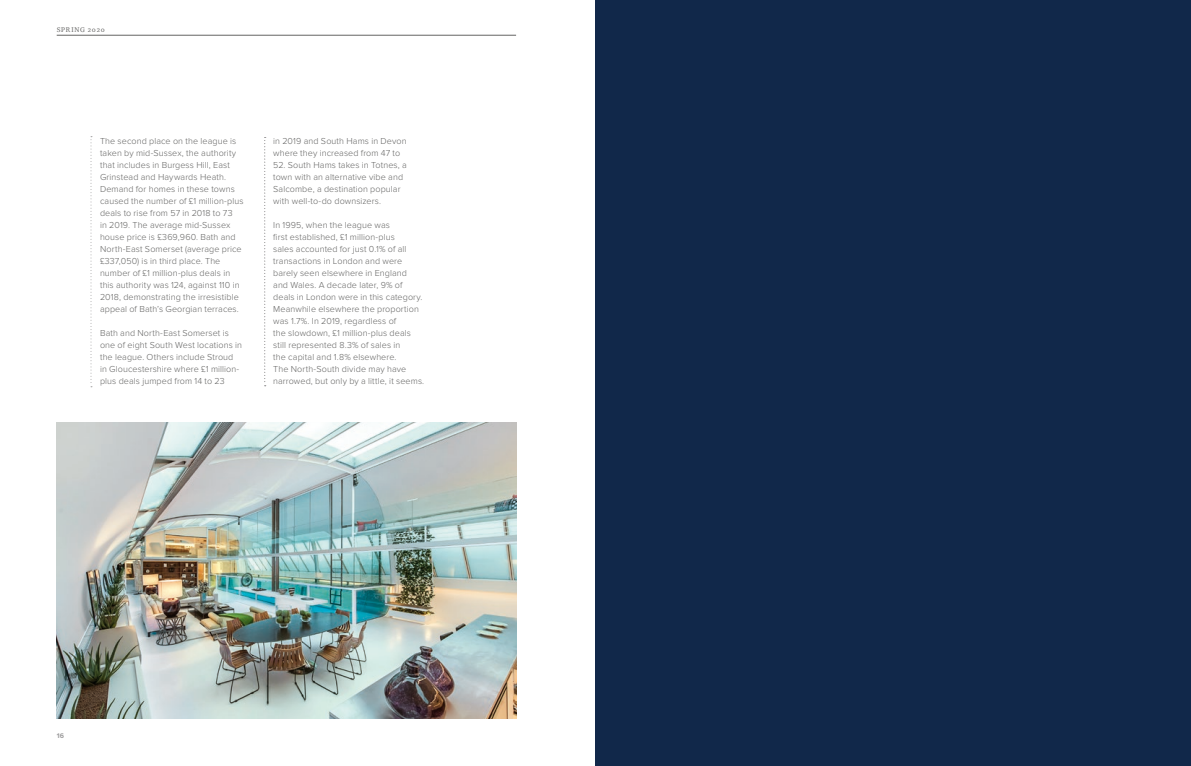
<style>
.page{position:relative;width:1191px;height:766px;background:#fff}
.page>*{position:absolute;margin:0;border:0;box-sizing:border-box;transform-origin:0 0}
.t1{font:300 9px/12px "Proxima Nova";letter-spacing:.01em;color:#646463}
.t2{font:7px "Charter ITC Regu OS";letter-spacing:.1em;color:#646463}
.t3{font:700 7px "Proxima Nova";color:#9e9d9e}
</style>
<div class="page">
<div style="left:595px;top:0;width:596px;height:765px;background:#11284a"></div>
<svg style="left:90px;top:136px;width:2px;height:251px"></svg>
<img style="left:57px;top:422px;width:459px;height:296px">
<hr style="left:57px;top:35px;width:459px;height:1px;background:#646463">
<svg style="left:264px;top:137px;width:2px;height:249px"></svg>
<p class="t2" style="left:57px;top:25px;width:50px">SPRING 2020</p>
<p class="t1" style="left:100px;top:135px;width:145px">The second place on the league is taken by mid-Sussex, the authority that includes in Burgess Hill, East Grinstead and Haywards Heath.<br>Demand for homes in these towns caused the number of £1 million-plus deals to rise from 57 in 2018 to 73<br>in 2019. The average mid-Sussex house price is £369,960. Bath and North-East Somerset (average price £337,050) is in third place. The number of £1 million-plus deals in this authority was 124, against 110 in 2018, demonstrating the irresistible appeal of Bath’s Georgian terraces.</p>
<p class="t1" style="left:100px;top:327px;width:144px">Bath and North-East Somerset is one of eight South West locations in the league. Others include Stroud in Gloucestershire where £1 million&shy;plus deals jumped from 14 to 23</p>
<p class="t1" style="left:273px;top:135px;width:135px">in 2019 and South Hams in Devon where they increased from 47 to</p>
<p class="t1" style="left:273px;top:159px;width:135px">52. South Hams takes in Totnes, a town with an alternative vibe and<br>Salcombe, a destination popular with well-to-do downsizers.</p>
<p class="t1" style="left:273px;top:219px;width:152px">In 1995, when the league was<br>first established, £1 million-plus<br>sales accounted for just 0.1% of all transactions in London and were barely seen elsewhere in England<br>and Wales. A decade later, 9% of deals in London were in this category.<br>Meanwhile elsewhere the proportion was 1.7%. In 2019, regardless of<br>the slowdown, £1 million-plus deals still represented 8.3% of sales in<br>the capital and 1.8% elsewhere.<br>The North-South divide may have narrowed, but only by a little, it seems.</p>
<p class="t3" style="left:57px;top:731px;width:9px">16</p>
</div>
